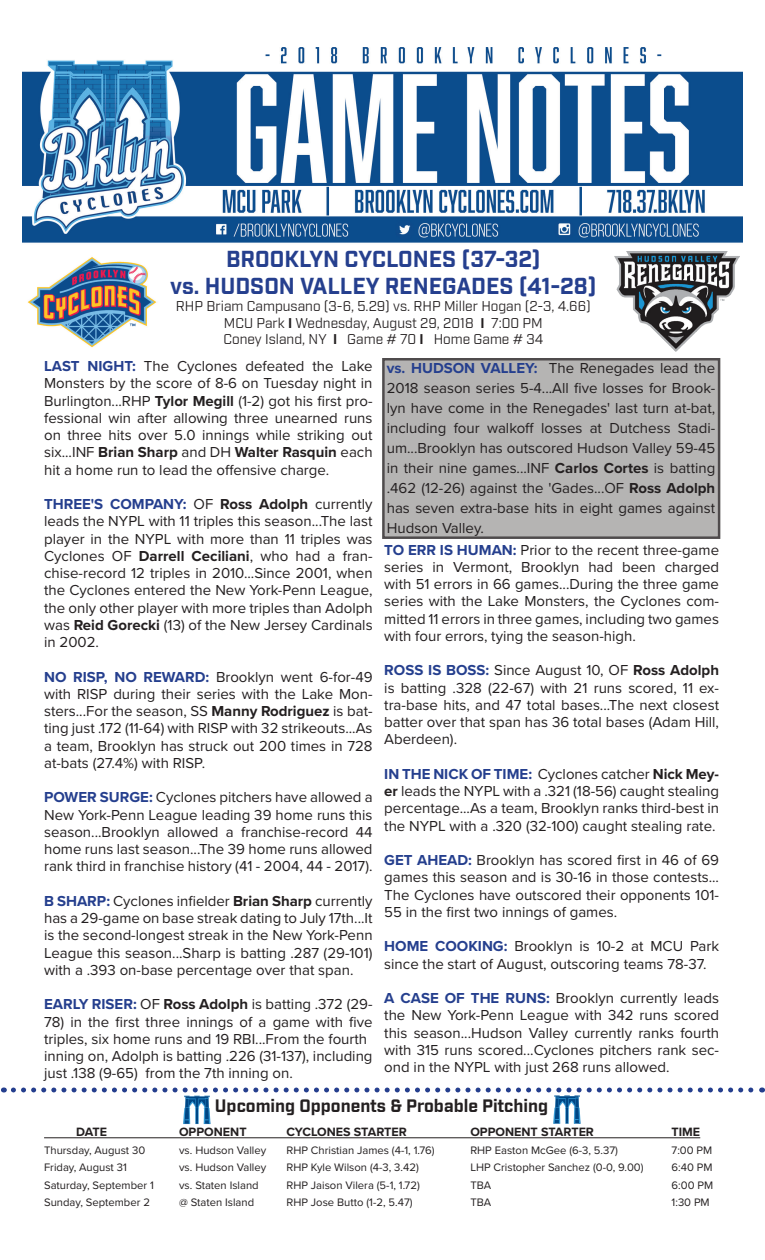
<style>
.page{position:relative;width:765px;height:1260px;background:#fff}
.page>*{position:absolute;margin:0;border:0;box-sizing:border-box;transform-origin:0 0}
.t1{font:700 22.5px/27px "Industry";color:#253f8e;text-align:center}
.t2{font:700 17.5px "Industry";color:#231f20}
.t3{font:15px/17.2px "Proxima Nova";color:#231f20;text-align:justify}
.t4{font:13.75px/16.5px "Industry";color:#231f20;text-align:center}
.t5{font:700 12.5px "Proxima Nova";color:#231f20}
.t6{font:11.25px "Proxima Nova";color:#231f20}
.s1{font-weight:700}
.s2{font-weight:700;color:#253f8e}
</style>
<div class="page">
<img style="left:22px;top:47px;width:720px;height:211px">
<div style="left:383px;top:359px;width:336px;height:179px;background:#b5b4b3"></div>
<div style="left:382px;top:358px;width:338px;height:181px;border:2px solid #231f20"></div>
<img style="left:26px;top:255px;width:133px;height:93px">
<img style="left:615px;top:251px;width:124px;height:101px">
<hr style="left:44px;top:1138px;width:656px;height:1px;background:#231f20">
<svg style="left:13px;top:1088px;width:750px;height:36px"></svg>
<h1 class="t1" style="left:170px;top:246px;width:428px">BROOKLYN CYCLONES (37-32)<br>vs. HUDSON VALLEY RENEGADES (41-28)</h1>
<p class="t4" style="left:176px;top:299px;width:416px">RHP Briam Campusano (3-6, 5.29) vs. RHP Miller Hogan (2-3, 4.66)<br>MCU Park <span class="s1">I</span> Wednesday, August 29, 2018 <span class="s1">I</span> 7:00 PM<br>Coney Island, NY <span class="s1">I</span> Game # 70 <span class="s1">I</span> Home Game # 34</p>
<p class="t3" style="left:44px;top:358px;width:330px"><span class="s2">LAST NIGHT:</span> The Cyclones defeated the Lake Monsters by the score of 8-6 on Tuesday night in Burlington...RHP <span class="s1">Tylor Megill</span> (1-2) got his first pro&shy;fessional win after allowing three unearned runs on three hits over 5.0 innings while striking out six...INF <span class="s1">Brian Sharp</span> and DH <span class="s1">Walter Rasquin</span> each hit a home run to lead the offensive charge.</p>
<p class="t3" style="left:44px;top:496px;width:330px"><span class="s2">THREE'S COMPANY:</span> OF <span class="s1">Ross Adolph</span> currently leads the NYPL with 11 triples this season...The last player in the NYPL with more than 11 triples was Cyclones OF <span class="s1">Darrell Ceciliani</span>, who had a fran&shy;chise-record 12 triples in 2010...Since 2001, when the Cyclones entered the New York-Penn League, the only other player with more triples than Adolph was <span class="s1">Reid Gorecki</span> (13) of the New Jersey Cardinals in 2002.</p>
<p class="t3" style="left:44px;top:668px;width:330px"><span class="s2">NO RISP, NO REWARD:</span> Brooklyn went 6-for-49 with RISP during their series with the Lake Mon&shy;sters...For the season, SS <span class="s1">Manny Rodriguez</span> is bat&shy;ting just .172 (11-64) with RISP with 32 strikeouts...As a team, Brooklyn has struck out 200 times in 728 at-bats (27.4%) with RISP.</p>
<p class="t3" style="left:44px;top:789px;width:330px"><span class="s2">POWER SURGE:</span> Cyclones pitchers have allowed a New York-Penn League leading 39 home runs this season...Brooklyn allowed a franchise-record 44 home runs last season...The 39 home runs allowed rank third in franchise history (41 - 2004, 44 - 2017).</p>
<p class="t3" style="left:44px;top:893px;width:330px"><span class="s2">B SHARP:</span> Cyclones infielder <span class="s1">Brian Sharp</span> currently has a 29-game on base streak dating to July 17th...It is the second-longest streak in the New York-Penn League this season...Sharp is batting .287 (29-101) with a .393 on-base percentage over that span.</p>
<p class="t3" style="left:44px;top:996px;width:330px"><span class="s2">EARLY RISER:</span> OF <span class="s1">Ross Adolph</span> is batting .372 (29-</p>
<p class="t3" style="left:44px;top:1013px;width:330px;text-align:left">78) in the first three innings of a game with five triples, six home runs and 19 RBI...From the fourth inning on, Adolph is batting .226 (31-137), including just .138 (9-65) from the 7th inning on.</p>
<p class="t3" style="left:387px;top:359px;width:330px;line-height:20px"><span class="s2">vs. HUDSON VALLEY:</span> The Renegades lead the 2018 season series 5-4...All five losses for Brook&shy;lyn have come in the Renegades' last turn at-bat, including four walkoff losses at Dutchess Stadi&shy;um...Brooklyn has outscored Hudson Valley 59-45 in their nine games...INF <span class="s1">Carlos Cortes</span> is batting .462 (12-26) against the 'Gades...OF <span class="s1">Ross Adolph </span>has seven extra-base hits in eight games against Hudson Valley.</p>
<p class="t3" style="left:384px;top:541px;width:336px"><span class="s2">TO ERR IS HUMAN:</span> Prior to the recent three-game series in Vermont, Brooklyn had been charged with 51 errors in 66 games...During the three game series with the Lake Monsters, the Cyclones com&shy;mitted 11 errors in three games, including two games with four errors, tying the season-high.</p>
<p class="t3" style="left:384px;top:662px;width:336px"><span class="s2">ROSS IS BOSS:</span> Since August 10, OF <span class="s1">Ross Adolph </span>is batting .328 (22-67) with 21 runs scored, 11 ex&shy;tra-base hits, and 47 total bases...The next closest batter over that span has 36 total bases (Adam Hill, Aberdeen).</p>
<p class="t3" style="left:384px;top:765px;width:336px"><span class="s2">IN THE NICK OF TIME:</span> Cyclones catcher <span class="s1">Nick Mey&shy;er</span> leads the NYPL with a .321 (18-56) caught stealing percentage...As a team, Brooklyn ranks third-best in the NYPL with a .320 (32-100) caught stealing rate.</p>
<p class="t3" style="left:384px;top:852px;width:336px"><span class="s2">GET AHEAD:</span> Brooklyn has scored first in 46 of 69 games this season and is 30-16 in those contests...<br>The Cyclones have outscored their opponents 101- 55 in the first two innings of games.</p>
<p class="t3" style="left:384px;top:938px;width:336px"><span class="s2">HOME COOKING:</span> Brooklyn is 10-2 at MCU Park since the start of August, outscoring teams 78-37.</p>
<p class="t3" style="left:384px;top:990px;width:336px"><span class="s2">A CASE OF THE RUNS:</span> Brooklyn currently leads the New York-Penn League with 342 runs scored this season...Hudson Valley currently ranks fourth with 315 runs scored...Cyclones pitchers rank sec&shy;ond in the NYPL with just 268 runs allowed.</p>
<p class="t2" style="left:215px;top:1095px;width:335px">Upcoming Opponents &amp; Probable Pitching</p>
<p class="t5" style="left:76px;top:1125px;width:32px">DATE</p>
<p class="t5" style="left:179px;top:1125px;width:69px">OPPONENT</p>
<p class="t5" style="left:287px;top:1125px;width:122px">CYCLONES STARTER</p>
<p class="t5" style="left:470px;top:1125px;width:125px">OPPONENT STARTER</p>
<p class="t5" style="left:672px;top:1125px;width:30px">TIME</p>
<p class="t6" style="left:44px;top:1143px;width:103px">Thursday, August 30</p>
<p class="t6" style="left:179px;top:1143px;width:89px">vs. Hudson Valley</p>
<p class="t6" style="left:287px;top:1143px;width:149px">RHP Christian James (4-1, 1.76)</p>
<p class="t6" style="left:470px;top:1143px;width:149px">RHP Easton McGee (6-3, 5.37)</p>
<p class="t6" style="left:672px;top:1143px;width:42px">7:00 PM</p>
<p class="t6" style="left:44px;top:1161px;width:84px">Friday, August 31</p>
<p class="t6" style="left:179px;top:1161px;width:89px">vs. Hudson Valley</p>
<p class="t6" style="left:287px;top:1161px;width:134px">RHP Kyle Wilson (4-3, 3.42)</p>
<p class="t6" style="left:470px;top:1161px;width:175px">LHP Cristopher Sanchez (0-0, 9.00)</p>
<p class="t6" style="left:672px;top:1161px;width:43px">6:40 PM</p>
<p class="t6" style="left:44px;top:1178px;width:111px">Saturday, September 1</p>
<p class="t6" style="left:179px;top:1178px;width:81px">vs. Staten Island</p>
<p class="t6" style="left:287px;top:1178px;width:135px">RHP Jaison Vilera (5-1, 1.72)</p>
<p class="t6" style="left:470px;top:1178px;width:22px">TBA</p>
<p class="t6" style="left:672px;top:1178px;width:43px">6:00 PM</p>
<p class="t6" style="left:44px;top:1196px;width:107px">Sunday, September 2</p>
<p class="t6" style="left:179px;top:1196px;width:77px">@ Staten Island</p>
<p class="t6" style="left:287px;top:1196px;width:127px">RHP Jose Butto (1-2, 5.47)</p>
<p class="t6" style="left:470px;top:1196px;width:22px">TBA</p>
<p class="t6" style="left:672px;top:1196px;width:40px">1:30 PM</p>
</div>
